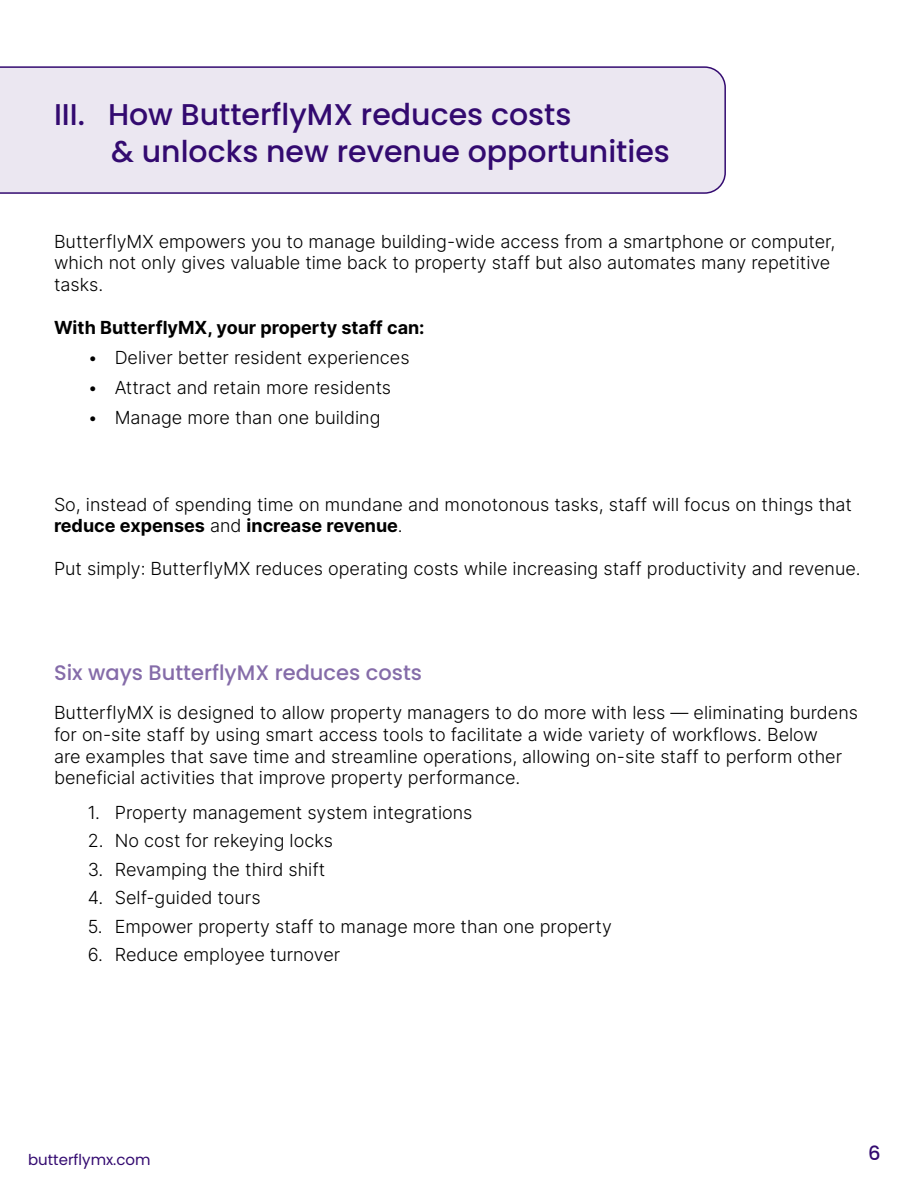
<style>
.page{position:relative;width:918px;height:1188px;background:#fff}
.page>*{position:absolute;margin:0;border:0;box-sizing:border-box;transform-origin:0 0}
.t1{font:500 30px/37.5px "Poppins";color:#330a70}
.t2{font:500 21px "Poppins";color:#856ca9}
.t3{font:500 19.5px "Poppins";color:#330a70}
.t4{font:300 18px/21.6px "Inter";color:#000}
.t5{font:18px "Inter";color:#000}
.t6{font:15px "Poppins";color:#330a70}
.s1{font-weight:400}
</style>
<div class="page">
<div style="left:0;top:66px;width:726px;height:128px;background:#ebe7f1"></div>
<h1 class="t1" style="left:111px;top:96px;width:560px;text-indent:-57px">III. How ButterflyMX reduces costs<br>&amp; unlocks new revenue opportunities</h1>
<p class="t4" style="left:54px;top:230px;width:783px">ButterflyMX empowers you to manage building-wide access from a smartphone or computer, which not only gives valuable time back to property staff but also automates many repetitive tasks.</p>
<p class="t5" style="left:54px;top:315px;width:372px">With ButterflyMX, your property staff can:</p>
<p class="t4" style="left:88px;top:347px;width:323px">• Deliver better resident experiences</p>
<p class="t4" style="left:88px;top:377px;width:305px">• Attract and retain more residents</p>
<p class="t4" style="left:88px;top:407px;width:294px">• Manage more than one building</p>
<p class="t4" style="left:54px;top:493px;width:800px">So, instead of spending time on mundane and monotonous tasks, staff will focus on things that <span class="s1">reduce expenses</span> and <span class="s1">increase revenue</span>.</p>
<p class="t4" style="left:54px;top:558px;width:808px">Put simply: ButterflyMX reduces operating costs while increasing staff productivity and revenue.</p>
<p class="t2" style="left:54px;top:660px;width:370px">Six ways ButterflyMX reduces costs</p>
<p class="t4" style="left:54px;top:702px;width:806px">ButterflyMX is designed to allow property managers to do more with less — eliminating burdens for on-site staff by using smart access tools to facilitate a wide variety of workflows. Below<br>are examples that save time and streamline operations, allowing on-site staff to perform other beneficial activities that improve property performance.</p>
<p class="t4" style="left:88px;top:801px;width:386px">1. Property management system integrations</p>
<p class="t4" style="left:88px;top:830px;width:247px">2. No cost for rekeying locks</p>
<p class="t4" style="left:88px;top:858px;width:239px">3. Revamping the third shift</p>
<p class="t4" style="left:88px;top:887px;width:174px">4. Self-guided tours</p>
<p class="t4" style="left:88px;top:915px;width:526px">5. Empower property staff to manage more than one property</p>
<p class="t4" style="left:88px;top:943px;width:254px">6. Reduce employee turnover</p>
<p class="t6" style="left:28px;top:1151px;width:124px">butterflymx.com</p>
<p class="t3" style="left:868px;top:1142px;width:14px">6</p>
</div>
